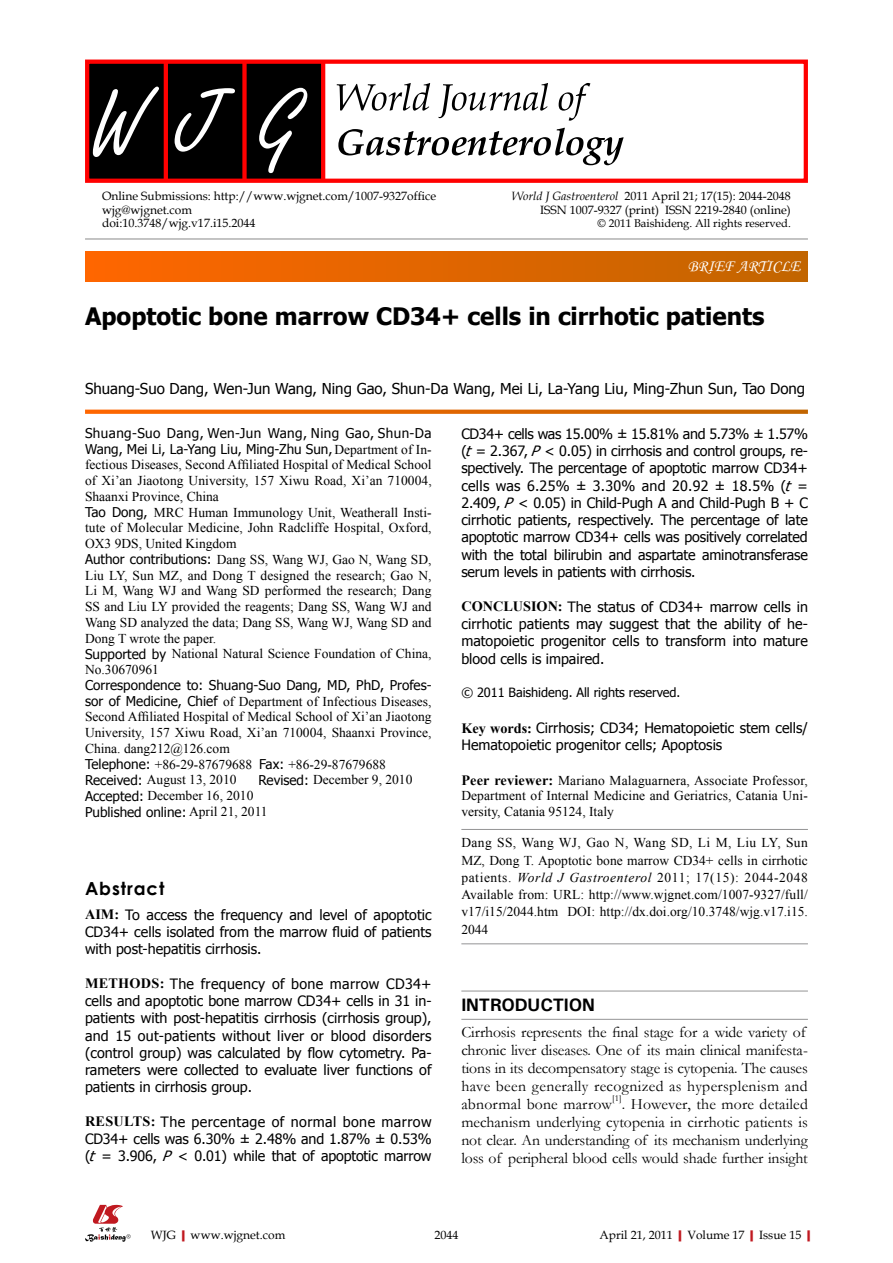
<style>
.page{position:relative;width:893px;height:1263px;background:#fff}
.page>*{position:absolute;margin:0;border:0;box-sizing:border-box;transform-origin:0 0}
.t1{font:700 24px "Tahoma";color:#000}
.t2{font:700 18px "Univers";letter-spacing:-.01em;color:#000}
.t3{font:700 18px "Century Gothic";letter-spacing:.05em;color:#000}
.t4{font:16.5px "Monotype Corsiva";color:#fff}
.t5{font:15.75px/18px "Garamond";letter-spacing:-.01em;color:#000}
.t6{font:15px "Tahoma";color:#000}
.t7{font:14.25px/17.2px "Tahoma";color:#000;text-align:justify}
.t8{font:13.5px/15.8px "Times New Roman";color:#000}
.t9{font:13.5px/15.8px "Tahoma";letter-spacing:.03em;color:#000}
.t10{font:13.5px "Tahoma";color:#000}
.t11{font:12.75px "Tahoma";letter-spacing:-.005em;color:#000}
.t12{font:12px/13.5px "Book Antiqua";color:#000;text-align:right}
.t13{font:11.25px "Book Antiqua";color:#000}
.t14{font:9.15px "Garamond";color:#000}
.s1{font-style:italic}
.s2{font-family:"Times New Roman"}
.s3{font-family:"Tahoma"}
.s4{font-family:"Times New Roman";font-weight:700}
.s5{font-weight:700;font-size:14.25px}
.s6{font-weight:700;color:#c01920}
</style>
<div class="page">
<div style="left:85px;top:252px;width:723px;height:29px;background:linear-gradient(to right,#f60,#c16500)"></div>
<hr style="left:85px;top:239px;width:723px;height:1px;background:#898989">
<div style="left:87px;top:61px;width:236px;height:121px;background:#000"></div>
<hr style="left:164px;top:61px;width:4px;height:121px;background:#f00">
<div style="left:242px;top:61px;width:5px;height:121px;background:#f00"></div>
<hr style="left:321px;top:61px;width:4px;height:121px;background:#f00">
<div style="left:85px;top:60px;width:723px;height:123px;border:4px solid #f00"></div>
<svg style="left:259px;top:88px;width:48px;height:85px"></svg>
<svg style="left:175px;top:88px;width:60px;height:64px"></svg>
<svg style="left:93px;top:87px;width:66px;height:70px"></svg>
<svg style="left:337px;top:83px;width:253px;height:38px"></svg>
<svg style="left:338px;top:128px;width:286px;height:37px"></svg>
<svg style="left:85px;top:1205px;width:46px;height:37px"></svg>
<hr style="left:461px;top:991px;width:347px;height:1px;background:#949495">
<hr style="left:461px;top:1019px;width:347px;height:1px;background:#949495">
<hr style="left:461px;top:829px;width:347px;height:1px;background:#949495">
<hr style="left:461px;top:943px;width:347px;height:1px;background:#949495">
<svg style="left:85px;top:410px;width:723px;height:4px;background:#e16b09"></svg>
<p class="t12" style="left:102px;top:189px;width:336px;text-align:left">Online Submissions: http://www.wjgnet.com/1007-9327office wjg@wjgnet.com<br>doi:10.3748/wjg.v17.i15.2044</p>
<p class="t12" style="left:512px;top:189px;width:280px"><span class="s1">World J Gastroenterol</span> 2011 April 21; 17(15): 2044-2048<br>ISSN 1007-9327 (print) ISSN 2219-2840 (online)</p>
<p class="t13" style="left:598px;top:215px;width:195px">© 2011 Baishideng. All rights reserved.</p>
<p class="t4" style="left:688px;top:256px;width:114px">BRIEF ARTICLE</p>
<h1 class="t1" style="left:85px;top:299px;width:681px">Apoptotic bone marrow CD34+ cells in cirrhotic patients</h1>
<p class="t6" style="left:85px;top:379px;width:722px">Shuang-Suo Dang, Wen-Jun Wang, Ning Gao, Shun-Da Wang, Mei Li, La-Yang Liu, Ming-Zhun Sun, Tao Dong</p>
<p class="t9" style="left:85px;top:425px;width:348px">Shuang-Suo Dang, Wen-Jun Wang, Ning Gao, Shun-Da<br>Wang, Mei Li, La-Yang Liu, Ming-Zhu Sun,<span class="s2">Department of In-</span></p>
<p class="t8" style="left:85px;top:457px;width:348px">fectious Diseases, Second Affiliated Hospital of Medical School of Xi’an Jiaotong University, 157 Xiwu Road, Xi’an 710004, Shaanxi Province, China<br><span class="s3">Tao Dong,</span> MRC Human Immunology Unit, Weatherall Insti&shy;tute of Molecular Medicine, John Radcliffe Hospital, Oxford, OX3 9DS, United Kingdom<br><span class="s3">Author contributions:</span> Dang SS, Wang WJ, Gao N, Wang SD, Liu LY, Sun MZ, and Dong T designed the research; Gao N, Li M, Wang WJ and Wang SD performed the research; Dang SS and Liu LY provided the reagents; Dang SS, Wang WJ and Wang SD analyzed the data; Dang SS, Wang WJ, Wang SD and Dong T wrote the paper.<br><span class="s3">Supported by</span> National Natural Science Foundation of China, No.30670961</p>
<p class="t10" style="left:85px;top:676px;width:348px">Correspondence to: Shuang-Suo Dang, MD, PhD, Profes-</p>
<p class="t8" style="left:85px;top:693px;width:348px"><span class="s3">sor of Medicine, Chief</span> of Department of Infectious Diseases, Second Affiliated Hospital of Medical School of Xi’an Jiaotong University, 157 Xiwu Road, Xi’an 710004, Shaanxi Province, China. dang212@126.com<br><span class="s3">Telephone:</span> +86-29-87679688 <span class="s3">Fax:</span> +86-29-87679688<br><span class="s3">Received:</span> August 13, 2010</p>
<p class="t7" style="left:461px;top:424px;width:348px">CD34+ cells was 15.00% ± 15.81% and 5.73% ± 1.57% (<span class="s1">t</span>= 2.367, <span class="s1">P</span>&lt; 0.05) in cirrhosis and control groups, re&shy;spectively. The percentage of apoptotic marrow CD34+ cells was 6.25% ± 3.30% and 20.92 ± 18.5% (<span class="s1">t</span> = 2.409, <span class="s1">P</span>&lt; 0.05) in Child-Pugh A and Child-Pugh B + C cirrhotic patients, respectively. The percentage of late apoptotic marrow CD34+ cells was positively correlated with the total bilirubin and aspartate aminotransferase serum levels in patients with cirrhosis.</p>
<p class="t7" style="left:461px;top:597px;width:348px"><span class="s4">CONCLUSION:</span> The status of CD34+ marrow cells in cirrhotic patients may suggest that the ability of he&shy;matopoietic progenitor cells to transform into mature blood cells is impaired.</p>
<p class="t11" style="left:461px;top:684px;width:221px">© 2011 Baishideng. All rights reserved.</p>
<p class="t7" style="left:461px;top:718px;width:348px"><span class="s4">Key words:</span> Cirrhosis; CD34; Hematopoietic stem cells/<br>Hematopoietic progenitor cells; Apoptosis</p>
<p class="t8" style="left:461px;top:772px;width:348px;text-align:justify"><span class="s5">Peer reviewer:</span> Mariano Malaguarnera, Associate Professor, Department of Internal Medicine and Geriatrics, Catania Uni&shy;versity, Catania 95124, Italy</p>
<p class="t8" style="left:461px;top:834px;width:348px;line-height:17.2px;text-align:justify">Dang SS, Wang WJ, Gao N, Wang SD, Li M, Liu LY, Sun MZ, Dong T. Apoptotic bone marrow CD34+ cells in cirrhotic patients. <span class="s1">World J Gastroenterol</span> 2011; 17(15): 2044-2048<br>Available from: URL: http://www.wjgnet.com/1007-9327/full/ v17/i15/2044.htm DOI: http://dx.doi.org/10.3748/wjg.v17.i15.<br>2044</p>
<p class="t8" style="left:258px;top:772px;width:155px"><span class="s3">Revised:</span> December 9, 2010</p>
<p class="t8" style="left:85px;top:787px;width:170px"><span class="s3">Accepted:</span> December 16, 2010</p>
<p class="t10" style="left:85px;top:803px;width:184px">Published online: <span class="s2">April 21, 2011</span></p>
<h2 class="t3" style="left:85px;top:874px;width:81px">Abstract</h2>
<p class="t7" style="left:85px;top:905px;width:348px"><span class="s4">AIM:</span> To access the frequency and level of apoptotic CD34+ cells isolated from the marrow fluid of patients with post-hepatitis cirrhosis.</p>
<p class="t7" style="left:85px;top:974px;width:348px"><span class="s4">METHODS:</span> The frequency of bone marrow CD34+ cells and apoptotic bone marrow CD34+ cells in 31 in&shy;patients with post-hepatitis cirrhosis (cirrhosis group), and 15 out-patients without liver or blood disorders (control group) was calculated by flow cytometry. Pa&shy;rameters were collected to evaluate liver functions of patients in cirrhosis group.</p>
<p class="t7" style="left:85px;top:1112px;width:348px"><span class="s4">RESULTS:</span> The percentage of normal bone marrow CD34+ cells was 6.30% ± 2.48% and 1.87% ± 0.53% (<span class="s1">t</span> = 3.906, <span class="s1">P</span> &lt; 0.01) while that of apoptotic marrow</p>
<h2 class="t2" style="left:461px;top:994px;width:135px">INTRODUCTION</h2>
<p class="t5" style="left:461px;top:1022px;width:348px">Cirrhosis represents the final stage for a wide variety of chronic liver diseases. One of its main clinical manifesta&shy;tions in its decompensatory stage is cytopenia. The causes have been generally recognized as hypersplenism and abnormal bone marrow</p>
<p class="t14" style="left:612px;top:1092px;width:11px">[1]</p>
<p class="t5" style="left:461px;top:1094px;width:348px;text-align:justify;text-indent:161px">. However, the more detailed mechanism underlying cytopenia in cirrhotic patients is not clear. An understanding of its mechanism underlying loss of peripheral blood cells would shade further insight</p>
<p class="t12" style="left:151px;top:1227px;width:136px">WJG<span class="s6">|</span>www.wjgnet.com</p>
<p class="t12" style="left:599px;top:1227px;width:218px">April 21, 2011<span class="s6">|</span>Volume 17<span class="s6">|</span>Issue 15<span class="s6">|</span></p>
<p class="t12" style="left:434px;top:1227px;width:25px">2044</p>
</div>
